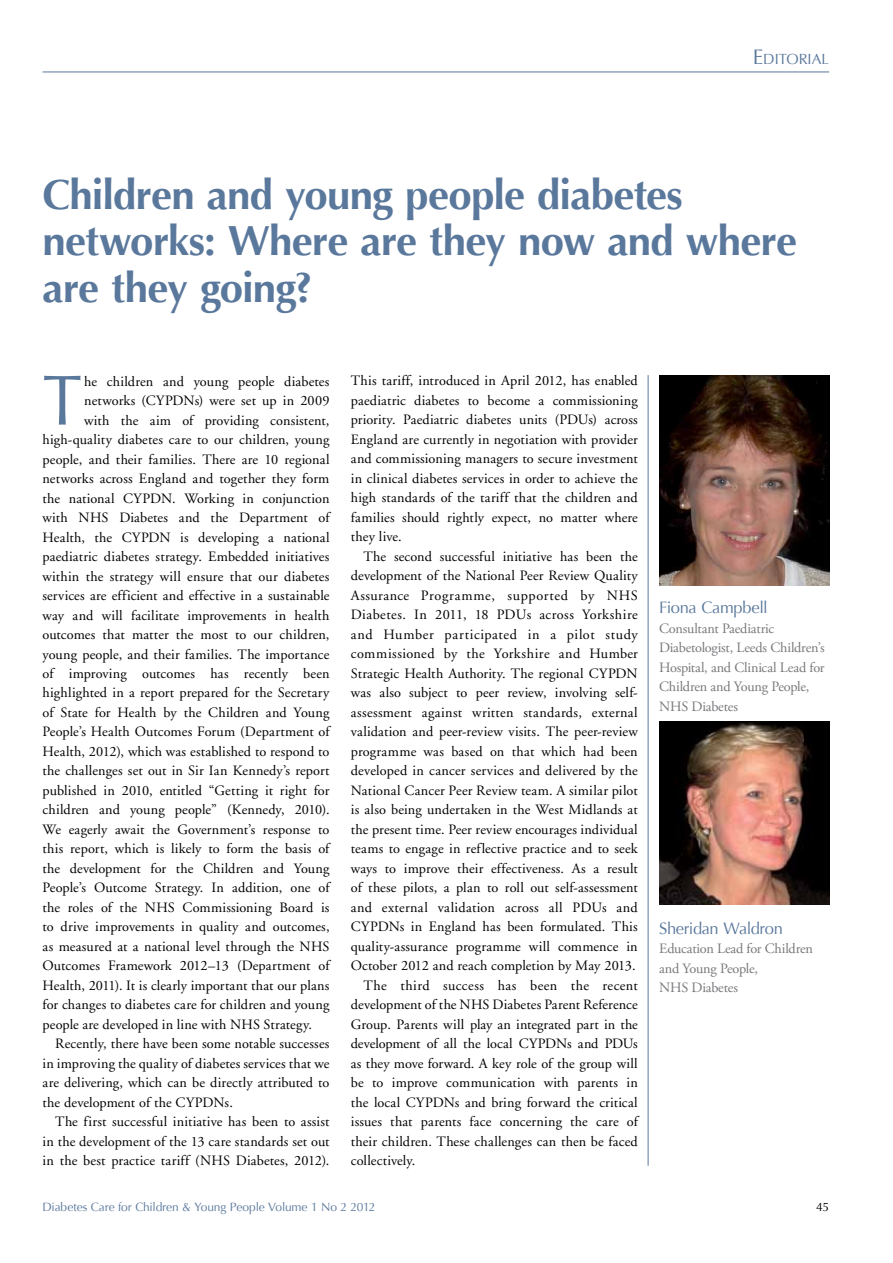
<style>
.page{position:relative;width:893px;height:1263px;background:#fff}
.page>*{position:absolute;margin:0;border:0;box-sizing:border-box;transform-origin:0 0}
.t1{font:71.25px "Optima";color:#5a789c}
.t2{font:700 42px/46.5px "Optima";letter-spacing:-.02em;color:#5a789c}
.t3{font:16.5px "Optima";letter-spacing:-.025em;color:#5a789c}
.t4{font:14.7px "Optima";color:#5a789c}
.t5{font:14.25px/19.5px "Adobe Garamond";letter-spacing:.01em;color:#000;text-align:justify}
.t6{font:14.25px/19.5px "Adobe Garamond Pro";letter-spacing:-.015em;color:#77787b}
.t7{font:14.25px "Adobe Garamond";letter-spacing:.03em;color:#000}
.t8{font:14.25px "Adobe Garamond";letter-spacing:.045em;color:#000}
.t9{font:14.25px "Adobe Garamond";letter-spacing:-.01em;color:#000}
.t10{font:12px "Optima";letter-spacing:-.01em;color:#5a789c}
.t11{font:12px "Optima";color:#000}
.s1{font-size:21px}
</style>
<div class="page">
<hr style="left:648px;top:375px;width:1px;height:791px;background:#5a789c">
<img style="left:659px;top:722px;width:170px;height:182px">
<img style="left:659px;top:375px;width:170px;height:210px">
<hr style="left:43px;top:72px;width:786px;height:1px;background:#5a789c">
<p class="t4" style="left:753px;top:50px;width:78px"><span class="s1">E</span>DITORIAL</p>
<h2 class="t2" style="left:43px;top:172px;width:756px">Children and young people diabetes networks: Where are they now and where are they going?</h2>
<h1 class="t1" style="left:43px;top:359px;width:41px">T</h1>
<p class="t5" style="left:84px;top:372px;width:247px">he children and young people diabetes</p>
<p class="t5" style="left:351px;top:371px;width:288px">This tariff, introduced in April 2012, has enabled paediatric diabetes to become a commissioning priority. Paediatric diabetes units (PDUs) across England are currently in negotiation with provider and commissioning managers to secure investment in clinical diabetes services in order to achieve the high standards of the tariff that the children and families should rightly expect, no matter where they live.</p>
<p class="t5" style="left:364px;top:547px;width:276px">The second successful initiative has been the</p>
<p class="t5" style="left:351px;top:566px;width:289px">development of the National Peer Review Quality</p>
<p class="t8" style="left:351px;top:588px;width:289px">Assurance Programme, supported by NHS</p>
<p class="t7" style="left:351px;top:607px;width:288px">Diabetes. In 2011, 18 PDUs across Yorkshire</p>
<p class="t8" style="left:351px;top:627px;width:288px">and Humber participated in a pilot study</p>
<p class="t5" style="left:351px;top:644px;width:288px">commissioned by the Yorkshire and Humber</p>
<p class="t5" style="left:351px;top:664px;width:288px">Strategic Health Authority. The regional CYPDN</p>
<p class="t5" style="left:351px;top:683px;width:288px">was also subject to peer review, involving self-</p>
<p class="t5" style="left:351px;top:703px;width:288px">assessment against written standards, external</p>
<p class="t5" style="left:351px;top:722px;width:288px">validation and peer-review visits. The peer-review</p>
<p class="t5" style="left:351px;top:742px;width:288px">programme was based on that which had been</p>
<p class="t5" style="left:351px;top:761px;width:288px">developed in cancer services and delivered by the</p>
<p class="t5" style="left:351px;top:781px;width:288px">National Cancer Peer Review team. A similar pilot</p>
<p class="t5" style="left:351px;top:800px;width:288px">is also being undertaken in the West Midlands at</p>
<p class="t5" style="left:351px;top:820px;width:288px">the present time. Peer review encourages individual</p>
<p class="t5" style="left:351px;top:839px;width:288px">teams to engage in reflective practice and to seek</p>
<p class="t5" style="left:351px;top:859px;width:288px">ways to improve their effectiveness. As a result</p>
<p class="t5" style="left:351px;top:878px;width:288px">of these pilots, a plan to roll out self-assessment</p>
<p class="t5" style="left:351px;top:898px;width:288px">and external validation across all PDUs and</p>
<p class="t5" style="left:351px;top:917px;width:288px">CYPDNs in England has been formulated. This</p>
<p class="t5" style="left:351px;top:937px;width:288px">quality-assurance programme will commence in</p>
<p class="t5" style="left:351px;top:956px;width:286px">October 2012 and reach completion by May 2013.</p>
<p class="t7" style="left:364px;top:977px;width:276px">The third success has been the recent</p>
<p class="t5" style="left:351px;top:995px;width:288px">development of the NHS Diabetes Parent Reference</p>
<p class="t5" style="left:351px;top:1015px;width:288px">Group. Parents will play an integrated part in the</p>
<p class="t9" style="left:351px;top:1036px;width:289px">development of all the local CYPDNs and PDUs</p>
<p class="t5" style="left:351px;top:1054px;width:288px">as they move forward. A key role of the group will</p>
<p class="t5" style="left:351px;top:1073px;width:288px">be to improve communication with parents in</p>
<p class="t5" style="left:351px;top:1093px;width:288px">the local CYPDNs and bring forward the critical</p>
<p class="t5" style="left:351px;top:1112px;width:289px">issues that parents face concerning the care of</p>
<p class="t5" style="left:351px;top:1132px;width:288px">their children. These challenges can then be faced</p>
<p class="t5" style="left:351px;top:1151px;width:66px">collectively.</p>
<p class="t10" style="left:43px;top:1200px;width:335px">Diabetes Care for Children &amp; Young People Volume 1 No 2 2012</p>
<p class="t11" style="left:816px;top:1200px;width:14px">45</p>
<p class="t5" style="left:84px;top:391px;width:247px">networks (CYPDNs) were set up in 2009</p>
<p class="t5" style="left:84px;top:411px;width:247px">with the aim of providing consistent,</p>
<p class="t5" style="left:43px;top:430px;width:288px">high-quality diabetes care to our children, young</p>
<p class="t5" style="left:43px;top:450px;width:288px">people, and their families. There are 10 regional</p>
<p class="t5" style="left:43px;top:469px;width:288px">networks across England and together they form</p>
<p class="t5" style="left:43px;top:489px;width:288px">the national CYPDN. Working in conjunction</p>
<p class="t5" style="left:43px;top:508px;width:288px">with NHS Diabetes and the Department of</p>
<p class="t5" style="left:43px;top:528px;width:289px">Health, the CYPDN is developing a national</p>
<p class="t5" style="left:43px;top:547px;width:288px">paediatric diabetes strategy. Embedded initiatives</p>
<p class="t5" style="left:43px;top:567px;width:288px">within the strategy will ensure that our diabetes</p>
<p class="t5" style="left:43px;top:586px;width:288px">services are efficient and effective in a sustainable</p>
<p class="t5" style="left:43px;top:606px;width:288px">way and will facilitate improvements in health</p>
<p class="t5" style="left:43px;top:625px;width:288px">outcomes that matter the most to our children,</p>
<p class="t5" style="left:43px;top:645px;width:288px">young people, and their families. The importance</p>
<p class="t5" style="left:43px;top:664px;width:288px">of improving outcomes has recently been</p>
<p class="t5" style="left:43px;top:684px;width:288px">highlighted in a report prepared for the Secretary</p>
<p class="t5" style="left:43px;top:703px;width:288px">of State for Health by the Children and Young</p>
<p class="t5" style="left:43px;top:722px;width:289px">People’s Health Outcomes Forum (Department of</p>
<p class="t5" style="left:43px;top:742px;width:288px">Health, 2012), which was established to respond to</p>
<p class="t5" style="left:43px;top:761px;width:288px">the challenges set out in Sir Ian Kennedy’s report</p>
<p class="t5" style="left:43px;top:781px;width:288px">published in 2010, entitled “Getting it right for</p>
<p class="t5" style="left:43px;top:800px;width:289px">children and young people” (Kennedy, 2010).</p>
<p class="t5" style="left:43px;top:820px;width:288px">We eagerly await the Government’s response to</p>
<p class="t5" style="left:43px;top:839px;width:288px">this report, which is likely to form the basis of</p>
<p class="t5" style="left:43px;top:859px;width:289px">the development for the Children and Young</p>
<p class="t5" style="left:43px;top:878px;width:289px">People’s Outcome Strategy. In addition, one of</p>
<p class="t5" style="left:43px;top:898px;width:288px">the roles of the NHS Commissioning Board is</p>
<p class="t5" style="left:43px;top:917px;width:289px">to drive improvements in quality and outcomes,</p>
<p class="t5" style="left:43px;top:937px;width:288px">as measured at a national level through the NHS</p>
<p class="t5" style="left:43px;top:956px;width:289px">Outcomes Framework 2012–13 (Department of</p>
<p class="t5" style="left:43px;top:976px;width:288px">Health, 2011). It is clearly important that our plans</p>
<p class="t5" style="left:43px;top:995px;width:288px">for changes to diabetes care for children and young</p>
<p class="t5" style="left:43px;top:1015px;width:271px">people are developed in line with NHS Strategy.</p>
<p class="t5" style="left:55px;top:1034px;width:276px">Recently, there have been some notable successes</p>
<p class="t5" style="left:43px;top:1054px;width:288px">in improving the quality of diabetes services that we</p>
<p class="t5" style="left:43px;top:1073px;width:288px">are delivering, which can be directly attributed to</p>
<p class="t5" style="left:43px;top:1093px;width:192px">the development of the CYPDNs.</p>
<p class="t5" style="left:55px;top:1112px;width:276px">The first successful initiative has been to assist</p>
<p class="t5" style="left:43px;top:1132px;width:289px">in the development of the 13 care standards set out</p>
<p class="t5" style="left:43px;top:1151px;width:288px">in the best practice tariff (NHS Diabetes, 2012).</p>
<p class="t3" style="left:659px;top:598px;width:110px">Fiona Campbell</p>
<p class="t6" style="left:659px;top:619px;width:167px">Consultant Paediatric<br>Diabetologist, Leeds Children’s<br>Hospital, and Clinical Lead for<br>Children and Young People,<br>NHS Diabetes</p>
<p class="t3" style="left:659px;top:918px;width:125px">Sheridan Waldron</p>
<p class="t6" style="left:659px;top:939px;width:155px">Education Lead for Children and Young People,<br>NHS Diabetes</p>
</div>
